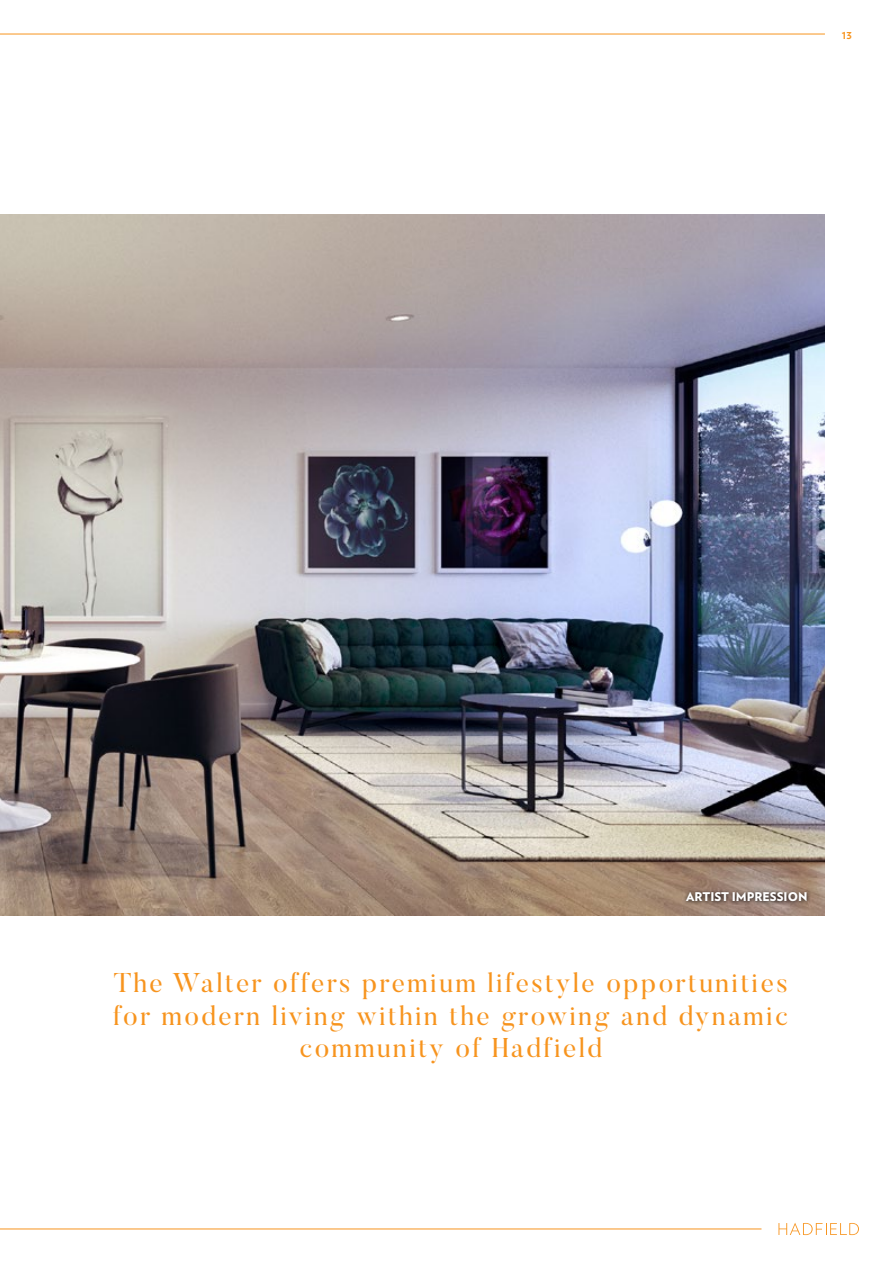
<style>
.page{position:relative;width:893px;height:1263px;background:#fff}
.page>*{position:absolute;margin:0;border:0;box-sizing:border-box;transform-origin:0 0}
.t1{font:27px/32.4px "Butler";letter-spacing:.09em;color:#f7941e;text-align:center}
.t2{font:900 12px "Verlag";color:#fff}
.t3{font:700 12px "Verlag";color:#f7941e}
</style>
<div class="page">
<img style="left:0;top:214px;width:825px;height:701px">
<div style="left:682px;top:889px;width:128px;height:16px;background:#000;opacity:.75"></div>
<hr style="left:0;top:34px;width:825px;height:1px;background:#f7941e">
<hr style="left:0;top:1228px;width:761px;height:1px;background:#f7941e">
<svg style="left:778px;top:1223px;width:81px;height:12px"></svg>
<p class="t3" style="left:842px;top:25px;width:11px">13</p>
<p class="t2" style="left:686px;top:887px;width:123px">ARTIST IMPRESSION</p>
<p class="t1" style="left:113px;top:967px;width:676px">The Walter offers premium lifestyle opportunities for modern living within the growing and dynamic community of Hadfield</p>
</div>
